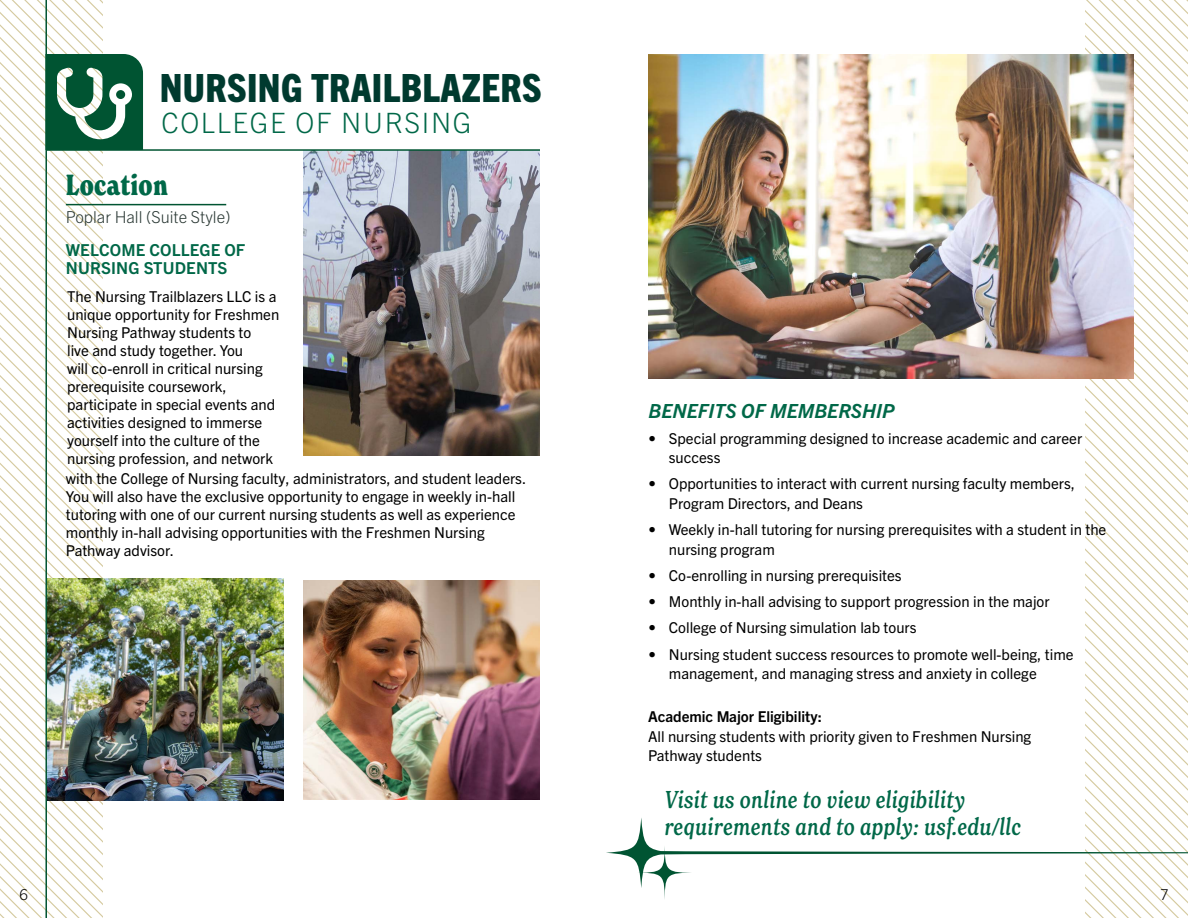
<style>
.page{position:relative;width:1188px;height:918px;background:#fff}
.page>*{position:absolute;margin:0;border:0;box-sizing:border-box;transform-origin:0 0}
.t1{font:800 condensed 39px "Trade Gothic Next LT Pro";letter-spacing:.01em;color:#003a2f}
.t2{font:700 condensed 28.5px "New Spirit";letter-spacing:.01em;color:#006848}
.t3{font:300 28.05px "Trade Gothic Next LT Pro";letter-spacing:.06em;color:#006848}
.t4{font:italic 500 condensed 24px/27px "New Spirit";letter-spacing:.02em;color:#006848}
.t5{font:italic 700 19.5px "Trade Gothic Next LT Pro";color:#006848}
.t6{font:700 16.5px/18px "Trade Gothic Next LT Pro";letter-spacing:.01em;color:#006848}
.t7{font:300 16.5px "Trade Gothic Next LT Pro";color:#2a3834}
.t8{font:15px/18px "Trade Gothic Next LT Pro";color:#000}
.t9{font:700 15px "Trade Gothic Next LT Pro";color:#000}
.t10{font:300 15px "Trade Gothic Next LT Pro";color:#000}
</style>
<div class="page">
<svg style="left:0;top:0;width:102px;height:107px"></svg>
<svg style="left:0;top:107px;width:102px;height:811px"></svg>
<svg style="left:1086px;top:0;width:102px;height:107px"></svg>
<svg style="left:1086px;top:107px;width:102px;height:811px"></svg>
<img style="left:47px;top:579px;width:236px;height:221px">
<hr style="left:45px;top:0;width:2px;height:918px;background:#005432">
<hr style="left:66px;top:204px;width:160px;height:1px;background:#005432">
<svg style="left:45px;top:54px;width:98px;height:96px"></svg>
<svg style="left:606px;top:817px;width:582px;height:71px"></svg>
<svg style="left:632px;top:840px;width:66px;height:66px"></svg>
<img style="left:303px;top:580px;width:237px;height:219px">
<img style="left:303px;top:151px;width:237px;height:305px">
<img style="left:649px;top:54px;width:485px;height:324px">
<hr style="left:47px;top:149px;width:493px;height:2px;background:#005432">
<h1 class="t1" style="left:160px;top:62px;width:383px">NURSING TRAILBLAZERS</h1>
<h3 class="t3" style="left:161px;top:103px;width:312px">COLLEGE OF NURSING</h3>
<h2 class="t2" style="left:66px;top:167px;width:103px">Location</h2>
<p class="t7" style="left:66px;top:206px;width:166px">Poplar Hall (Suite Style)</p>
<p class="t6" style="left:66px;top:240px;width:181px">WELCOME COLLEGE OF<br>NURSING STUDENTS</p>
<p class="t8" style="left:67px;top:286px;width:214px">The Nursing Trailblazers LLC is a unique opportunity for Freshmen<br>Nursing Pathway students to<br>live and study together. You<br>will co-enroll in critical nursing prerequisite coursework, participate in special events and activities designed to immerse yourself into the culture of the nursing profession, and network</p>
<p class="t8" style="left:66px;top:468px;width:462px">with the College of Nursing faculty, administrators, and student leaders.<br>You will also have the exclusive opportunity to engage in weekly in-hall tutoring with one of our current nursing students as well as experience monthly in-hall advising opportunities with the Freshmen Nursing Pathway advisor.</p>
<h3 class="t5" style="left:649px;top:397px;width:248px">BENEFITS OF MEMBERSHIP</h3>
<p class="t8" style="left:669px;top:427px;width:415px;line-height:19.5px;text-indent:-20px">• Special programming designed to increase academic and career success</p>
<p class="t8" style="left:669px;top:473px;width:408px;line-height:19.5px;text-indent:-20px">• Opportunities to interact with current nursing faculty members,<br>Program Directors, and Deans</p>
<p class="t8" style="left:669px;top:519px;width:439px;line-height:19.5px;text-indent:-20px">• Weekly in-hall tutoring for nursing prerequisites with a student in the nursing program</p>
<p class="t8" style="left:649px;top:565px;width:255px">• Co-enrolling in nursing prerequisites</p>
<p class="t8" style="left:649px;top:592px;width:403px">• Monthly in-hall advising to support progression in the major</p>
<p class="t8" style="left:649px;top:618px;width:269px">• College of Nursing simulation lab tours</p>
<p class="t8" style="left:669px;top:643px;width:406px;line-height:19.5px;text-indent:-20px">• Nursing student success resources to promote well-being, time management, and managing stress and anxiety in college</p>
<p class="t9" style="left:648px;top:706px;width:175px">Academic Major Eligibility:</p>
<p class="t8" style="left:648px;top:725px;width:385px;line-height:19.5px">All nursing students with priority given to Freshmen Nursing<br>Pathway students</p>
<h3 class="t4" style="left:664px;top:786px;width:358px">Visit us online to view eligibility requirements and to apply: usf.edu/llc</h3>
<p class="t10" style="left:19px;top:884px;width:10px">6</p>
<p class="t10" style="left:1160px;top:884px;width:10px">7</p>
</div>
